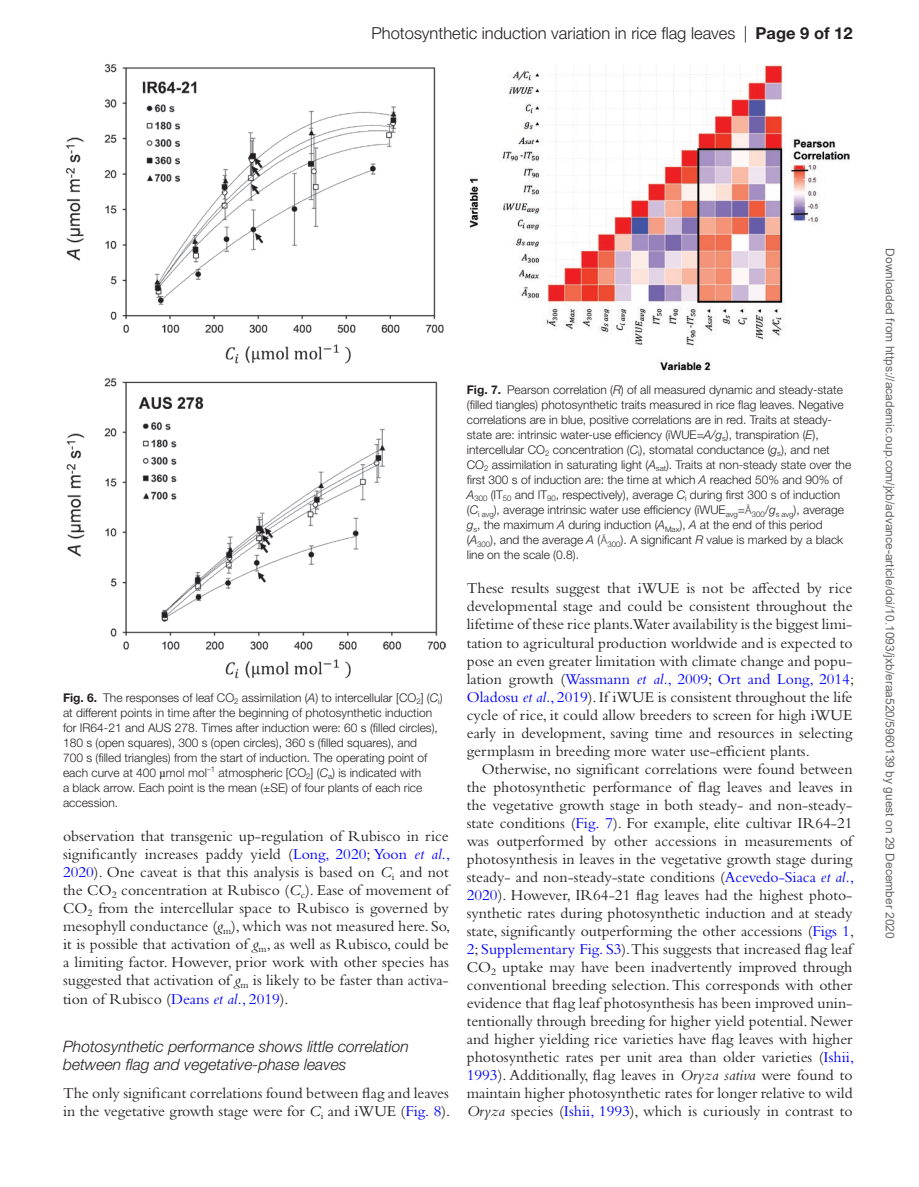
<style>
.page{position:relative;width:919px;height:1187px;background:#fff}
.page>*{position:absolute;margin:0;border:0;box-sizing:border-box;transform-origin:0 0}
.t1{font:300 16.5px "Helvetica Neue LT Std";color:#231f20}
.t2{font:15.75px/18px "Bembo Std";color:#231f20;text-align:justify}
.t3{font:italic 300 15.75px/18px "Helvetica Neue LT Std";color:#231f20}
.t4{font:300 12px/15px "Helvetica Neue LT Std";color:#231f20}
.t5{font:12px "Arial";color:#666}
.s1{font-weight:700}
.s2{font-style:italic}
.s3{font-family:"Gandhari Unicode";font-weight:400}
.s4{color:#00f}
.s5{font-style:italic;color:#00f}
.s6{font-family:"Myriad Pro"}
</style>
<div class="page">
<img style="left:66px;top:64px;width:380px;height:614px">
<img style="left:469px;top:65px;width:380px;height:305px">
<p class="t1" style="left:371px;top:23px;width:482px">Photosynthetic induction variation in rice flag leaves | <span class="s1">Page 9 of 12</span></p>
<p class="t4" style="left:63px;top:690px;width:381px"><span class="s1">Fig. 6.</span> The responses of leaf CO<sub>2</sub> assimilation (<span class="s2">A</span>) to intercellular [CO<sub>2</sub>] (<span class="s2">C</span><sub>i</sub>) at different points in time after the beginning of photosynthetic induction for IR64-21 and AUS 278. Times after induction were: 60 s (filled circles), 180 s (open squares), 300 s (open circles), 360 s (filled squares), and<br>700 s (filled triangles) from the start of induction. The operating point of each curve at 400 <span class="s3">µ</span>mol mol<sup>–1</sup> atmospheric [CO<sub>2</sub>] (<span class="s2">C</span><sub>a</sub>) is indicated with<br>a black arrow. Each point is the mean (±SE) of four plants of each rice accession.</p>
<p class="t2" style="left:63px;top:827px;width:389px">observation that transgenic up-regulation of Rubisco in rice significantly increases paddy yield (<span class="s4">Long, 2020</span>; <span class="s4">Yoon</span> <span class="s5">et al.</span><span class="s4">, 2020</span>). One caveat is that this analysis is based on <span class="s2">C</span><sub>i</sub> and not the CO<sub>2</sub> concentration at Rubisco (<span class="s2">C</span><sub>c</sub>). Ease of movement of CO<sub>2</sub> from the intercellular space to Rubisco is governed by mesophyll conductance (<span class="s2">g</span><sub>m</sub>), which was not measured here. So, it is possible that activation of <span class="s2">g</span><sub>m</sub>, as well as Rubisco, could be a limiting factor. However, prior work with other species has suggested that activation of <span class="s2">g</span><sub>m</sub> is likely to be faster than activa&shy;tion of Rubisco (<span class="s4">Deans</span> <span class="s5">et al.</span><span class="s4">, 2019</span>).</p>
<p class="t3" style="left:63px;top:1036px;width:347px">Photosynthetic performance shows little correlation between flag and vegetative-phase leaves</p>
<p class="t2" style="left:63px;top:1083px;width:389px">The only significant correlations found between flag and leaves in the vegetative growth stage were for <span class="s2">C</span><sub>i</sub> and iWUE (<span class="s4">Fig. 8</span>).</p>
<p class="t4" style="left:466px;top:382px;width:386px"><span class="s1">Fig. 7.</span> Pearson correlation (<span class="s2">R</span>) of all measured dynamic and steady-state (filled tiangles) photosynthetic traits measured in rice flag leaves. Negative correlations are in blue, positive correlations are in red. Traits at steady&shy;state are: intrinsic water-use efficiency (iWUE=<span class="s2">A/g</span><sub>s</sub>), transpiration (<span class="s2">E</span>), intercellular CO<sub>2</sub> concentration (<span class="s2">C</span><sub>i</sub>), stomatal conductance (<span class="s2">g</span><sub>s</sub>), and net CO<sub>2</sub> assimilation in saturating light (<span class="s2">A</span><sub>sat</sub>). Traits at non-steady state over the first 300 s of induction are: the time at which <span class="s2">A</span> reached 50% and 90% of <span class="s2">A</span><sub>300</sub> (IT<sub>50</sub> and IT<sub>90</sub>, respectively), average <span class="s2">C</span><sub>i</sub> during first 300 s of induction (<span class="s2">C</span><sub>i</sub> <sub>avg</sub>), average intrinsic water use efficiency (iWUE<sub>avg</sub>=<span class="s6">Ā</span><sub>300</sub>/<span class="s2">g</span><sub>s</sub> <sub>avg</sub>), average <span class="s2">g</span><sub>s</sub>, the maximum <span class="s2">A</span> during induction (<span class="s2">A</span><sub>Max</sub>), <span class="s2">A</span> at the end of this period (<span class="s2">A</span><sub>300</sub>), and the average <span class="s2">A</span> (<span class="s6">Ā</span><sub>300</sub>). A significant <span class="s2">R</span> value is marked by a black line on the scale (0.8).</p>
<p class="t2" style="left:466px;top:579px;width:389px">These results suggest that iWUE is not be affected by rice developmental stage and could be consistent throughout the lifetime of these rice plants.Water availability is the biggest limi&shy;tation to agricultural production worldwide and is expected to pose an even greater limitation with climate change and popu&shy;lation growth (<span class="s4">Wassmann</span> <span class="s5">et al.</span><span class="s4">, 2009</span>; <span class="s4">Ort and Long, 2014</span>; <span class="s4">Oladosu</span> <span class="s5">et al.</span><span class="s4">, 2019</span>). If iWUE is consistent throughout the life cycle of rice, it could allow breeders to screen for high iWUE early in development, saving time and resources in selecting germplasm in breeding more water use-efficient plants.</p>
<p class="t2" style="left:467px;top:759px;width:389px;text-indent:15px">Otherwise, no significant correlations were found between the photosynthetic performance of flag leaves and leaves in the vegetative growth stage in both steady- and non-steady&shy;state conditions (<span class="s4">Fig. 7</span>). For example, elite cultivar IR64-21 was outperformed by other accessions in measurements of photosynthesis in leaves in the vegetative growth stage during steady- and non-steady-state conditions (<span class="s4">Acevedo-Siaca</span> <span class="s5">et al.</span><span class="s4">, 2020</span>). However, IR64-21 flag leaves had the highest photo&shy;synthetic rates during photosynthetic induction and at steady state, significantly outperforming the other accessions (<span class="s4">Figs 1</span>, <span class="s4">2</span>; <span class="s4">Supplementary Fig. S3</span>).This suggests that increased flag leaf CO<sub>2</sub> uptake may have been inadvertently improved through conventional breeding selection. This corresponds with other evidence that flag leaf photosynthesis has been improved unin&shy;tentionally through breeding for higher yield potential. Newer and higher yielding rice varieties have flag leaves with higher photosynthetic rates per unit area than older varieties (<span class="s4">Ishii, 1993</span>). Additionally, flag leaves in <span class="s2">Oryza sativa</span> were found to maintain higher photosynthetic rates for longer relative to wild <span class="s2">Oryza</span> species (<span class="s4">Ishii, 1993</span>), which is curiously in contrast to</p>
<p class="t5" style="left:894px;top:248px;width:692px;rotate:90deg">Downloaded from https://academic.oup.com/jxb/advance-article/doi/10.1093/jxb/eraa520/5960139 by guest on 29 December 2020</p>
</div>
